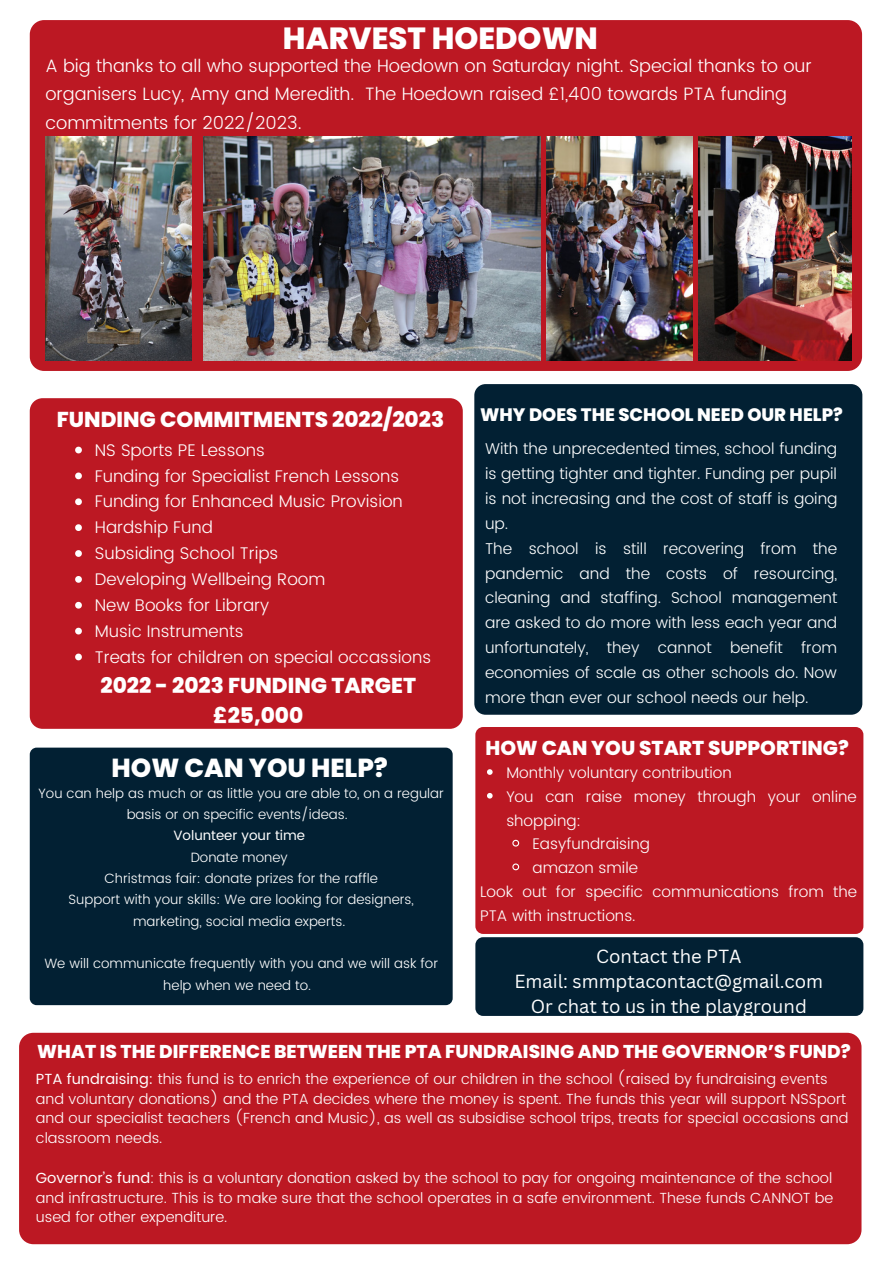
<style>
.page{position:relative;width:893px;height:1264px;background:#fff}
.page>*{position:absolute;margin:0;border:0;box-sizing:border-box;transform-origin:0 0}
.t1{font:800 30.6px "Poppins";color:#fff}
.t2{font:800 26.1px "Poppins";color:#fff}
.t3{font:800 21.6px/29.2px "Poppins";color:#fff;text-align:center}
.t4{font:800 20.1px "Poppins";color:#fff}
.t5{font:800 18.6px "Poppins";color:#fff}
.t6{font:18.45px/25.2px "Canva Sans";color:#fff;text-align:center}
.t7{font:800 18px "Poppins";color:#fff}
.t8{font:300 17.85px/28px "Poppins";color:#fff}
.t9{font:300 16.95px/25.8px "Poppins";color:#fff}
.t10{font:300 15.6px/24.8px "Poppins";color:#fff}
.t11{font:300 15.3px "Poppins";color:#fff}
.t12{font:300 14.7px/19.8px "Poppins";color:#fff}
.t13{font:300 13.5px/21.3px "Poppins";color:#fff;text-align:center}
.t14{font:13.5px "Poppins";color:#fff}
.s1{font-weight:400}
</style>
<div class="page">
<div style="left:30px;top:398px;width:433px;height:330px;background:#bc1823;border-radius:13px"></div>
<div style="left:30px;top:20px;width:832px;height:351px;background:#bc1823;border-radius:14px"></div>
<div style="left:474px;top:384px;width:388px;height:330px;background:#022033;border-radius:11px"></div>
<div style="left:30px;top:747px;width:422px;height:258px;background:#022033;border-radius:7px"></div>
<div style="left:475px;top:727px;width:388px;height:206px;background:#bc1823;border-radius:8px"></div>
<svg style="left:487px;top:769px;width:5px;height:5px"></svg>
<svg style="left:487px;top:793px;width:5px;height:5px"></svg>
<svg style="left:512px;top:839px;width:8px;height:8px"></svg>
<svg style="left:512px;top:863px;width:8px;height:8px"></svg>
<div style="left:19px;top:1032px;width:842px;height:212px;background:#bc1823;border-radius:14px"></div>
<img style="left:45px;top:137px;width:147px;height:223px">
<img style="left:204px;top:137px;width:336px;height:223px">
<img style="left:546px;top:137px;width:146px;height:223px">
<img style="left:698px;top:137px;width:153px;height:223px">
<svg style="left:75px;top:446px;width:7px;height:7px"></svg>
<svg style="left:75px;top:472px;width:7px;height:7px"></svg>
<svg style="left:75px;top:498px;width:7px;height:7px"></svg>
<svg style="left:75px;top:524px;width:7px;height:7px"></svg>
<svg style="left:75px;top:550px;width:7px;height:7px"></svg>
<svg style="left:75px;top:576px;width:7px;height:6px"></svg>
<svg style="left:75px;top:602px;width:7px;height:6px"></svg>
<svg style="left:75px;top:627px;width:7px;height:7px"></svg>
<svg style="left:75px;top:653px;width:7px;height:7px"></svg>
<div style="left:475px;top:937px;width:388px;height:78px;background:#022033;border-radius:8px"></div>
<h1 class="t1" style="left:283px;top:16px;width:316px">HARVEST HOEDOWN</h1>
<p class="t8" style="left:45px;top:52px;width:767px">A big thanks to all who supported the Hoedown on Saturday night. Special thanks to our organisers Lucy, Amy and Meredith. The Hoedown raised £1,400 towards PTA funding commitments for 2022/2023.</p>
<h3 class="t3" style="left:57px;top:405px;width:389px">FUNDING COMMITMENTS 2022/2023</h3>
<p class="t9" style="left:95px;top:437px;width:338px">NS Sports PE Lessons<br>Funding for Specialist French Lessons<br>Funding for Enhanced Music Provision<br>Hardship Fund<br>Subsiding School Trips<br>Developing Wellbeing Room<br>New Books for Library<br>Music Instruments<br>Treats for children on special occassions</p>
<h3 class="t3" style="left:100px;top:671px;width:317px">2022 - 2023 FUNDING TARGET £25,000</h3>
<h2 class="t2" style="left:112px;top:749px;width:278px">HOW CAN YOU HELP?</h2>
<p class="t13" style="left:39px;top:782px;width:406px">You can help as much or as little you are able to, on a regular basis or on specific events/ideas.</p>
<p class="t14" style="left:173px;top:827px;width:133px">Volunteer your time</p>
<p class="t13" style="left:69px;top:846px;width:347px">Donate money<br>Christmas fair: donate prizes for the raffle<br>Support with your skills: We are looking for designers, marketing, social media experts.</p>
<p class="t13" style="left:44px;top:953px;width:395px">We will communicate frequently with you and we will ask for help when we need to.</p>
<p class="t7" style="left:480px;top:402px;width:364px">WHY DOES THE SCHOOL NEED OUR HELP?</p>
<p class="t10" style="left:485px;top:436px;width:354px">With the unprecedented times, school funding is getting tighter and tighter. Funding per pupil is not increasing and the cost of staff is going up.<br>The school is still recovering from the pandemic and the costs of resourcing, cleaning and staffing. School management are asked to do more with less each year and unfortunately, they cannot benefit from economies of scale as other schools do. Now more than ever our school needs our help.</p>
<h3 class="t4" style="left:485px;top:734px;width:365px">HOW CAN YOU START SUPPORTING?</h3>
<p class="t11" style="left:506px;top:764px;width:227px">Monthly voluntary contribution</p>
<p class="t11" style="left:506px;top:787px;width:352px">You can raise money through your online</p>
<p class="t11" style="left:506px;top:811px;width:76px">shopping:</p>
<p class="t11" style="left:532px;top:835px;width:119px">Easyfundraising</p>
<p class="t11" style="left:532px;top:858px;width:107px">amazon smile</p>
<p class="t11" style="left:480px;top:882px;width:378px">Look out for specific communications from the</p>
<p class="t11" style="left:480px;top:906px;width:157px">PTA with instructions.</p>
<p class="t6" style="left:514px;top:943px;width:310px">Contact the PTA<br>Email: smmptacontact@gmail.com<br>Or chat to us in the playground</p>
<p class="t5" style="left:37px;top:1038px;width:814px">WHAT IS THE DIFFERENCE BETWEEN THE PTA FUNDRAISING AND THE GOVERNOR’S FUND?</p>
<p class="t12" style="left:36px;top:1068px;width:814px"><span class="s1">PTA fundraising:</span> this fund is to enrich the experience of our children in the school (raised by fundraising events and voluntary donations) and the PTA decides where the money is spent. The funds this year will support NSSport and our specialist teachers (French and Music), as well as subsidise school trips, treats for special occasions and classroom needs.</p>
<p class="t12" style="left:36px;top:1167px;width:799px;text-align:justify"><span class="s1">Governor’s fund</span>: this is a voluntary donation asked by the school to pay for ongoing maintenance of the school and infrastructure. This is to make sure that the school operates in a safe environment. These funds CANNOT be used for other expenditure.</p>
</div>
